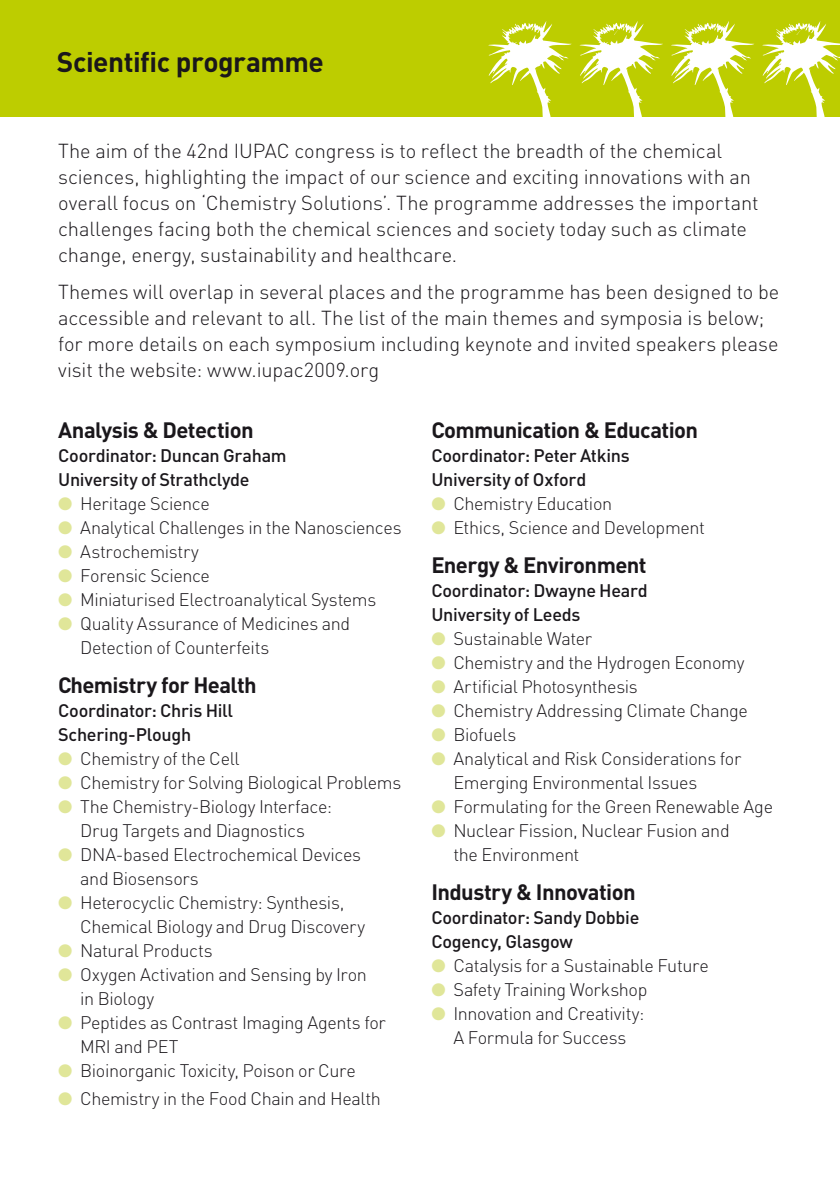
<style>
.page{position:relative;width:840px;height:1191px;background:#fff}
.page>*{position:absolute;margin:0;border:0;box-sizing:border-box;transform-origin:0 0}
.t1{font:700 28px "DIN";letter-spacing:-.02em;color:#1a171b}
.t2{font:700 22px "DIN";letter-spacing:-.025em;color:#1a171b}
.t3{font:300 20px/26px "DIN";letter-spacing:-.005em;color:#1a171b}
.t4{font:300 18px/24px "DIN";letter-spacing:-.02em;color:#1a171b}
.t5{font:500 18px/24px "DIN";letter-spacing:-.015em;color:#1a171b}
.s1{color:#e0e699}
</style>
<div class="page">
<div style="left:0;top:0;width:839px;height:116px;background:#bdcd00"></div>
<svg style="left:670px;top:21px;width:84px;height:96px"></svg>
<svg style="left:761px;top:21px;width:78px;height:96px"></svg>
<svg style="left:488px;top:21px;width:83px;height:96px"></svg>
<svg style="left:579px;top:21px;width:83px;height:96px"></svg>
<h1 class="t1" style="left:57px;top:43px;width:268px">Scientific programme</h1>
<p class="t3" style="left:58px;top:137px;width:701px">The aim of the 42nd IUPAC congress is to reflect the breadth of the chemical sciences, highlighting the impact of our science and exciting innovations with an overall focus on ‘Chemistry Solutions’. The programme addresses the important challenges facing both the chemical sciences and society today such as climate change, energy, sustainability and healthcare.</p>
<p class="t3" style="left:58px;top:278px;width:722px">Themes will overlap in several places and the programme has been designed to be accessible and relevant to all. The list of the main themes and symposia is below; for more details on each symposium including keynote and invited speakers please visit the website: www.iupac2009.org</p>
<p class="t2" style="left:58px;top:415px;width:197px">Analysis &amp; Detection</p>
<p class="t5" style="left:58px;top:442px;width:230px">Coordinator: Duncan Graham<br>University of Strathclyde</p>
<p class="t4" style="left:58px;top:490px;width:153px"><span class="s1">●</span> Heritage Science</p>
<p class="t4" style="left:58px;top:514px;width:345px"><span class="s1">●</span> Analytical Challenges in the Nanosciences</p>
<p class="t4" style="left:58px;top:538px;width:142px"><span class="s1">●</span> Astrochemistry</p>
<p class="t4" style="left:58px;top:562px;width:153px"><span class="s1">●</span> Forensic Science</p>
<p class="t4" style="left:58px;top:586px;width:319px"><span class="s1">●</span> Miniaturised Electroanalytical Systems</p>
<p class="t4" style="left:80px;top:610px;width:271px;text-indent:-22px"><span class="s1">●</span> Quality Assurance of Medicines and<br>Detection of Counterfeits</p>
<p class="t2" style="left:58px;top:670px;width:200px">Chemistry for Health</p>
<p class="t5" style="left:58px;top:698px;width:176px">Coordinator: Chris Hill<br>Schering-Plough</p>
<p class="t4" style="left:58px;top:746px;width:183px"><span class="s1">●</span> Chemistry of the Cell</p>
<p class="t4" style="left:58px;top:770px;width:344px"><span class="s1">●</span> Chemistry for Solving Biological Problems</p>
<p class="t4" style="left:58px;top:794px;width:275px;text-align:center"><span class="s1">●</span> The Chemistry-Biology Interface:<br>Drug Targets and Diagnostics</p>
<p class="t4" style="left:80px;top:842px;width:282px;text-indent:-22px"><span class="s1">●</span> DNA-based Electrochemical Devices and Biosensors</p>
<p class="t4" style="left:80px;top:890px;width:286px;text-indent:-22px"><span class="s1">●</span> Heterocyclic Chemistry: Synthesis,<br>Chemical Biology and Drug Discovery</p>
<p class="t4" style="left:58px;top:938px;width:156px"><span class="s1">●</span> Natural Products</p>
<p class="t4" style="left:80px;top:962px;width:288px;text-indent:-22px"><span class="s1">●</span> Oxygen Activation and Sensing by Iron in Biology</p>
<p class="t4" style="left:80px;top:1010px;width:307px;text-indent:-22px"><span class="s1">●</span> Peptides as Contrast Imaging Agents for<br>MRI and PET</p>
<p class="t4" style="left:58px;top:1058px;width:299px"><span class="s1">●</span> Bioinorganic Toxicity, Poison or Cure</p>
<p class="t4" style="left:58px;top:1086px;width:324px"><span class="s1">●</span> Chemistry in the Food Chain and Health</p>
<p class="t2" style="left:431px;top:415px;width:268px">Communication &amp; Education</p>
<p class="t5" style="left:431px;top:442px;width:200px">Coordinator: Peter Atkins<br>University of Oxford</p>
<p class="t4" style="left:431px;top:490px;width:182px"><span class="s1">●</span> Chemistry Education</p>
<p class="t4" style="left:431px;top:514px;width:275px"><span class="s1">●</span> Ethics, Science and Development</p>
<p class="t2" style="left:431px;top:550px;width:217px">Energy &amp; Environment</p>
<p class="t5" style="left:431px;top:578px;width:218px">Coordinator: Dwayne Heard<br>University of Leeds</p>
<p class="t4" style="left:431px;top:626px;width:162px"><span class="s1">●</span> Sustainable Water</p>
<p class="t4" style="left:431px;top:650px;width:314px"><span class="s1">●</span> Chemistry and the Hydrogen Economy</p>
<p class="t4" style="left:431px;top:674px;width:208px"><span class="s1">●</span> Artificial Photosynthesis</p>
<p class="t4" style="left:431px;top:698px;width:318px"><span class="s1">●</span> Chemistry Addressing Climate Change</p>
<p class="t4" style="left:431px;top:722px;width:86px"><span class="s1">●</span> Biofuels</p>
<p class="t4" style="left:453px;top:746px;width:289px;text-indent:-22px"><span class="s1">●</span> Analytical and Risk Considerations for<br>Emerging Environmental Issues</p>
<p class="t4" style="left:431px;top:794px;width:343px"><span class="s1">●</span> Formulating for the Green Renewable Age</p>
<p class="t4" style="left:453px;top:818px;width:278px;text-indent:-22px"><span class="s1">●</span> Nuclear Fission, Nuclear Fusion and the Environment</p>
<p class="t2" style="left:431px;top:877px;width:206px">Industry &amp; Innovation</p>
<p class="t5" style="left:431px;top:905px;width:209px">Coordinator: Sandy Dobbie<br>Cogency, Glasgow</p>
<p class="t4" style="left:431px;top:953px;width:279px"><span class="s1">●</span> Catalysis for a Sustainable Future</p>
<p class="t4" style="left:431px;top:977px;width:217px"><span class="s1">●</span> Safety Training Workshop</p>
<p class="t4" style="left:431px;top:1001px;width:214px;text-align:center"><span class="s1">●</span> Innovation and Creativity:<br>A Formula for Success</p>
</div>
